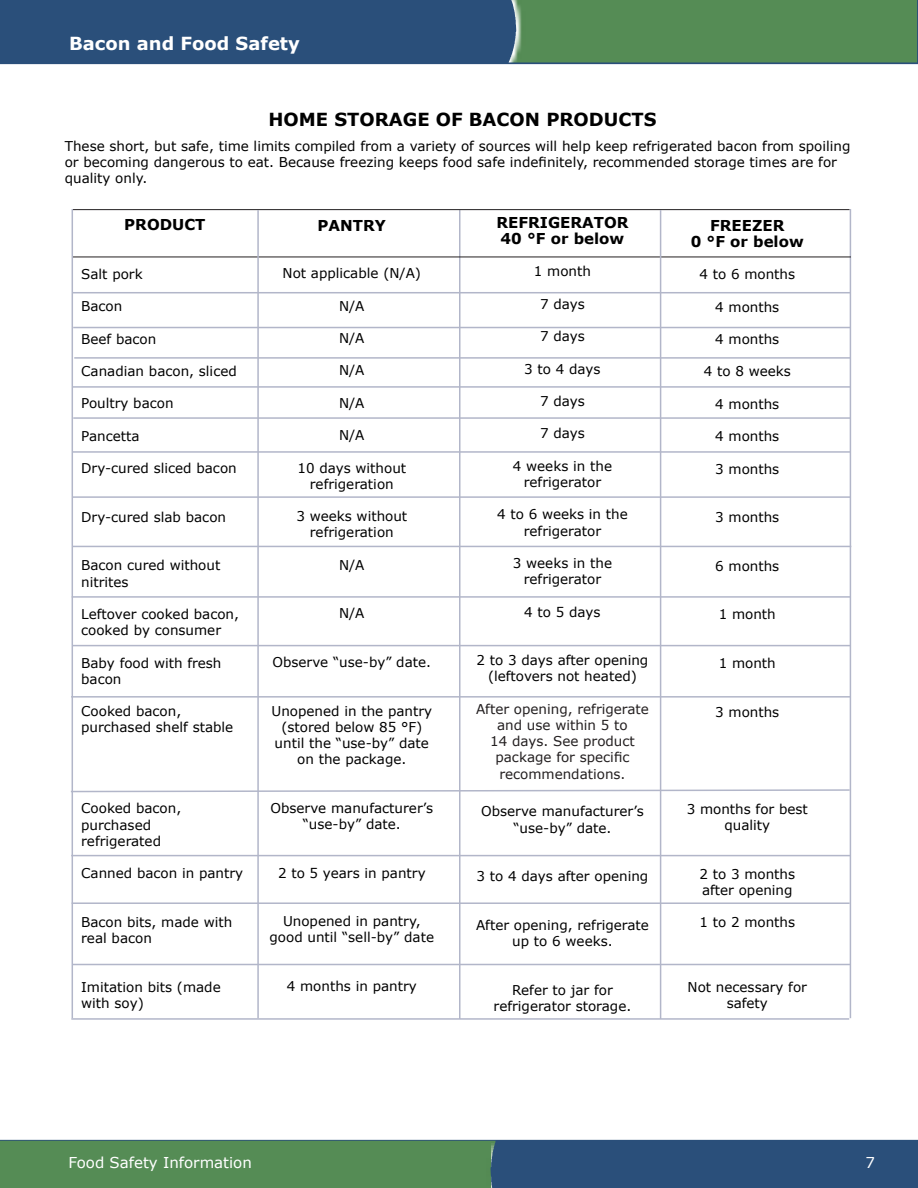
<style>
.page{position:relative;width:918px;height:1188px;background:#fff}
.page>*{position:absolute;margin:0;border:0;box-sizing:border-box;transform-origin:0 0}
.Plain_Text{font:700 18px "Verdana";color:#000}
.t1{font:700 18px "Verdana";color:#fff}
.heading_5{font:700 15px "Verdana";color:#000}
.t2{font:15px "Verdana";color:#fff}
.Plain_Text-2{font:13.5px/16.2px "Verdana";color:#000;text-align:center}
.heading_6{font:13.5px/16.2px "Verdana";color:#231f20;text-align:center}
</style>
<div class="page">
<div style="left:0;top:1140px;width:918px;height:48px;background:#2a4f7a"></div>
<div style="left:0;top:1141px;width:496px;height:47px;background:#558c55"></div>
<div style="left:0;top:0;width:918px;height:64px;background:#2a4f7a"></div>
<div style="left:509px;top:0;width:408px;height:62px;background:#558c55"></div>
<hr style="left:73px;top:417px;width:777px;height:2px;background:#b2b6c9">
<hr style="left:72px;top:451px;width:779px;height:2px;background:#b2b6c9">
<hr style="left:73px;top:496px;width:778px;height:2px;background:#b2b6c9">
<hr style="left:459px;top:210px;width:1px;height:809px;background:#b2b6c9">
<hr style="left:72px;top:209px;width:778px;height:1px;background:#231f20">
<hr style="left:850px;top:209px;width:1px;height:809px;background:#b2b6c9">
<hr style="left:72px;top:257px;width:779px;height:1px;background:#231f20">
<hr style="left:257px;top:210px;width:2px;height:808px;background:#b2b6c9">
<hr style="left:73px;top:292px;width:778px;height:1px;background:#b2b6c9">
<hr style="left:73px;top:327px;width:777px;height:1px;background:#b2b6c9">
<hr style="left:74px;top:357px;width:776px;height:2px;background:#b2b6c9">
<hr style="left:71px;top:696px;width:779px;height:2px;background:#b2b6c9">
<hr style="left:73px;top:546px;width:778px;height:1px;background:#b2b6c9">
<hr style="left:71px;top:855px;width:779px;height:1px;background:#b2b6c9">
<hr style="left:72px;top:596px;width:779px;height:2px;background:#b2b6c9">
<hr style="left:72px;top:209px;width:1px;height:809px;background:#b2b6c9">
<hr style="left:72px;top:645px;width:778px;height:1px;background:#b2b6c9">
<svg style="left:71px;top:789px;width:779px;height:4px"></svg>
<hr style="left:72px;top:386px;width:779px;height:2px;background:#b2b6c9">
<hr style="left:660px;top:210px;width:1px;height:809px;background:#b2b6c9">
<hr style="left:72px;top:964px;width:778px;height:1px;background:#b2b6c9">
<hr style="left:71px;top:1018px;width:778px;height:2px;background:#b2b6c9">
<hr style="left:72px;top:902px;width:778px;height:2px;background:#b2b6c9">
<p class="t1" style="left:69px;top:32px;width:232px">Bacon and Food Safety</p>
<p class="Plain_Text" style="left:268px;top:108px;width:390px">HOME STORAGE OF BACON PRODUCTS</p>
<p class="Plain_Text-2" style="left:65px;top:137px;width:787px;text-align:left">These short, but safe, time limits compiled from a variety of sources will help keep refrigerated bacon from spoiling or becoming dangerous to eat. Because freezing keeps food safe indefinitely, recommended storage times are for quality only.</p>
<p class="heading_5" style="left:124px;top:215px;width:83px">PRODUCT</p>
<p class="Plain_Text-2" style="left:81px;top:265px;width:63px">Salt pork</p>
<p class="Plain_Text-2" style="left:81px;top:298px;width:43px">Bacon</p>
<p class="Plain_Text-2" style="left:81px;top:330px;width:77px">Beef bacon</p>
<p class="Plain_Text-2" style="left:81px;top:363px;width:157px">Canadian bacon, sliced</p>
<p class="Plain_Text-2" style="left:81px;top:395px;width:94px">Poultry bacon</p>
<p class="Plain_Text-2" style="left:81px;top:427px;width:60px">Pancetta</p>
<p class="Plain_Text-2" style="left:81px;top:460px;width:157px">Dry-cured sliced bacon</p>
<p class="Plain_Text-2" style="left:81px;top:508px;width:146px">Dry-cured slab bacon</p>
<p class="Plain_Text-2" style="left:81px;top:557px;width:141px;text-align:left">Bacon cured without nitrites</p>
<p class="Plain_Text-2" style="left:81px;top:606px;width:159px;text-align:left">Leftover cooked bacon, cooked by consumer</p>
<p class="Plain_Text-2" style="left:81px;top:654px;width:142px;text-align:left">Baby food with fresh bacon</p>
<p class="Plain_Text-2" style="left:81px;top:703px;width:154px;text-align:left">Cooked bacon, purchased shelf stable</p>
<p class="Plain_Text-2" style="left:81px;top:800px;width:102px;text-align:left">Cooked bacon, purchased</p>
<p class="Plain_Text-2" style="left:81px;top:832px;width:81px">refrigerated</p>
<p class="Plain_Text-2" style="left:81px;top:865px;width:164px">Canned bacon in pantry</p>
<p class="Plain_Text-2" style="left:81px;top:913px;width:153px;text-align:left">Bacon bits, made with real bacon</p>
<p class="Plain_Text-2" style="left:81px;top:978px;width:141px;text-align:left">Imitation bits (made with soy)</p>
<p class="heading_5" style="left:318px;top:216px;width:70px">PANTRY</p>
<p class="Plain_Text-2" style="left:283px;top:265px;width:140px">Not applicable (N/A)</p>
<p class="Plain_Text-2" style="left:339px;top:297px;width:27px">N/A</p>
<p class="Plain_Text-2" style="left:339px;top:330px;width:27px">N/A</p>
<p class="Plain_Text-2" style="left:339px;top:362px;width:27px">N/A</p>
<p class="Plain_Text-2" style="left:339px;top:394px;width:27px">N/A</p>
<p class="Plain_Text-2" style="left:339px;top:427px;width:27px">N/A</p>
<p class="Plain_Text-2" style="left:297px;top:459px;width:110px">10 days without refrigeration</p>
<p class="Plain_Text-2" style="left:296px;top:508px;width:112px">3 weeks without refrigeration</p>
<p class="Plain_Text-2" style="left:339px;top:556px;width:27px">N/A</p>
<p class="Plain_Text-2" style="left:339px;top:605px;width:27px">N/A</p>
<p class="Plain_Text-2" style="left:273px;top:654px;width:160px">Observe “use-by” date.</p>
<p class="Plain_Text-2" style="left:272px;top:702px;width:162px">Unopened in the pantry (stored below 85 °F) until the “use-by” date on the package.</p>
<p class="Plain_Text-2" style="left:271px;top:799px;width:164px">Observe manufacturer’s “use-by” date.</p>
<p class="Plain_Text-2" style="left:278px;top:864px;width:149px">2 to 5 years in pantry</p>
<p class="Plain_Text-2" style="left:270px;top:913px;width:166px">Unopened in pantry, good until “sell-by” date</p>
<p class="Plain_Text-2" style="left:287px;top:978px;width:132px">4 months in pantry</p>
<p class="heading_5" style="left:496px;top:213px;width:134px">REFRIGERATOR</p>
<p class="heading_5" style="left:501px;top:229px;width:125px">40 °F or below</p>
<p class="Plain_Text-2" style="left:534px;top:263px;width:59px">1 month</p>
<p class="Plain_Text-2" style="left:540px;top:295px;width:46px">7 days</p>
<p class="Plain_Text-2" style="left:540px;top:328px;width:46px">7 days</p>
<p class="Plain_Text-2" style="left:524px;top:360px;width:78px">3 to 4 days</p>
<p class="Plain_Text-2" style="left:540px;top:393px;width:46px">7 days</p>
<p class="Plain_Text-2" style="left:540px;top:425px;width:46px">7 days</p>
<p class="Plain_Text-2" style="left:513px;top:457px;width:101px">4 weeks in the refrigerator</p>
<p class="Plain_Text-2" style="left:497px;top:506px;width:132px">4 to 6 weeks in the refrigerator</p>
<p class="Plain_Text-2" style="left:513px;top:555px;width:101px">3 weeks in the refrigerator</p>
<p class="Plain_Text-2" style="left:524px;top:603px;width:78px">4 to 5 days</p>
<p class="Plain_Text-2" style="left:477px;top:652px;width:173px">2 to 3 days after opening (leftovers not heated)</p>
<p class="heading_6" style="left:476px;top:700px;width:174px">After opening, refrigerate and use within 5 to<br>14 days. See product package for specific recommendations.</p>
<p class="Plain_Text-2" style="left:481px;top:803px;width:164px">Observe manufacturer’s “use-by” date.</p>
<p class="Plain_Text-2" style="left:477px;top:868px;width:173px">3 to 4 days after opening</p>
<p class="Plain_Text-2" style="left:476px;top:916px;width:174px">After opening, refrigerate up to 6 weeks.</p>
<p class="Plain_Text-2" style="left:494px;top:981px;width:139px">Refer to jar for refrigerator storage.</p>
<p class="heading_5" style="left:710px;top:216px;width:76px">FREEZER</p>
<p class="heading_5" style="left:691px;top:232px;width:114px">0 °F or below</p>
<p class="Plain_Text-2" style="left:699px;top:266px;width:97px">4 to 6 months</p>
<p class="Plain_Text-2" style="left:715px;top:298px;width:66px">4 months</p>
<p class="Plain_Text-2" style="left:715px;top:330px;width:66px">4 months</p>
<p class="Plain_Text-2" style="left:704px;top:363px;width:89px">4 to 8 weeks</p>
<p class="Plain_Text-2" style="left:715px;top:395px;width:66px">4 months</p>
<p class="Plain_Text-2" style="left:715px;top:428px;width:66px">4 months</p>
<p class="Plain_Text-2" style="left:715px;top:460px;width:66px">3 months</p>
<p class="Plain_Text-2" style="left:715px;top:509px;width:66px">3 months</p>
<p class="Plain_Text-2" style="left:715px;top:557px;width:66px">6 months</p>
<p class="Plain_Text-2" style="left:719px;top:606px;width:59px">1 month</p>
<p class="Plain_Text-2" style="left:719px;top:654px;width:59px">1 month</p>
<p class="Plain_Text-2" style="left:715px;top:703px;width:66px">3 months</p>
<p class="Plain_Text-2" style="left:687px;top:800px;width:123px">3 months for best quality</p>
<p class="Plain_Text-2" style="left:699px;top:865px;width:97px">2 to 3 months</p>
<p class="Plain_Text-2" style="left:702px;top:881px;width:92px">after opening</p>
<p class="Plain_Text-2" style="left:699px;top:914px;width:97px">1 to 2 months</p>
<p class="Plain_Text-2" style="left:688px;top:978px;width:121px">Not necessary for safety</p>
<p class="t2" style="left:69px;top:1153px;width:185px">Food Safety Information</p>
<p class="t2" style="left:866px;top:1153px;width:11px">7</p>
</div>
